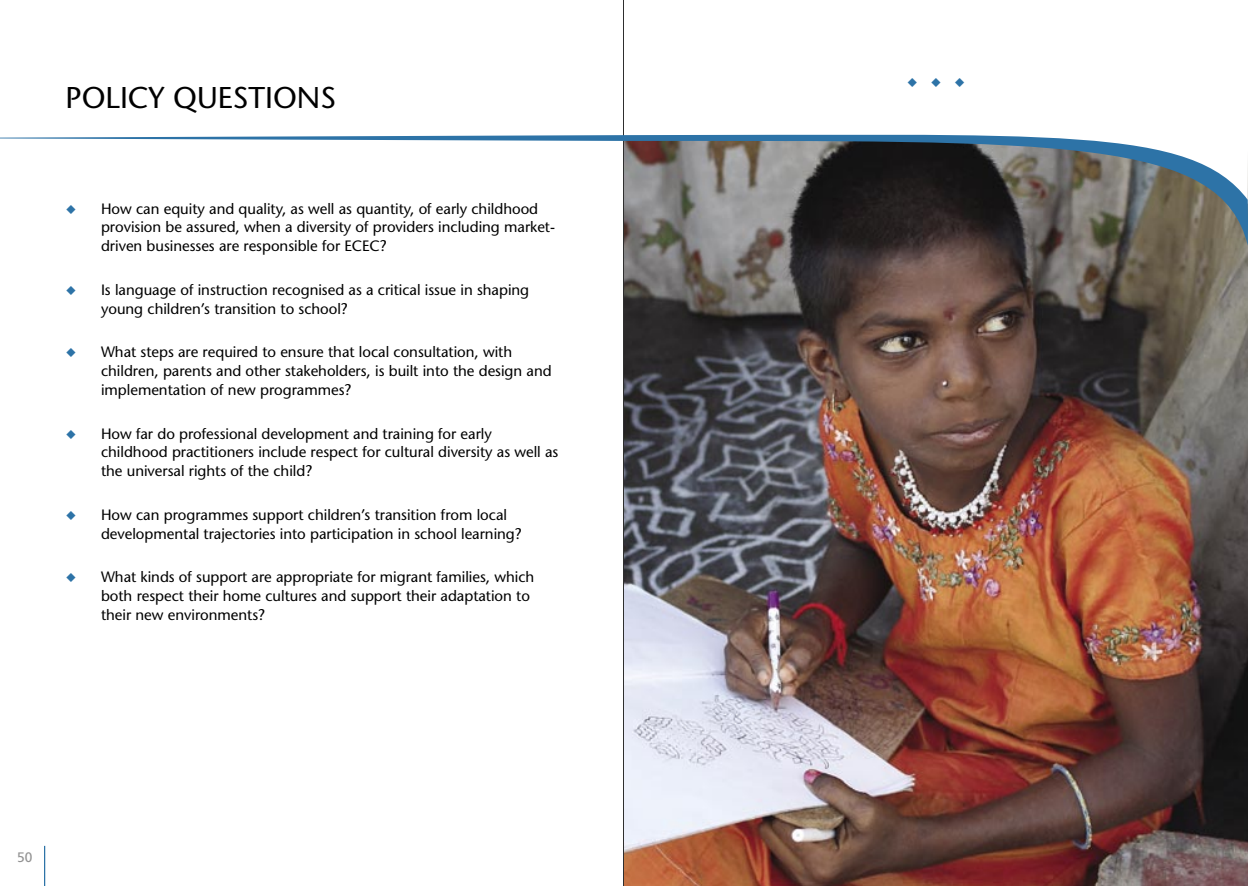
<style>
.page{position:relative;width:1248px;height:886px;background:#fff}
.page>*{position:absolute;margin:0;border:0;box-sizing:border-box;transform-origin:0 0}
.t1{font:30px "Stone Sans";color:#000}
.t2{font:15px/18.8px "Stone Sans";color:#000}
.t3{font:13.75px "Frutiger";color:#939393}
</style>
<div class="page">
<hr style="left:623px;top:0;width:1px;height:886px;background:#000">
<hr style="left:44px;top:846px;width:1px;height:40px;background:#2d73a7">
<img style="left:624px;top:246px;width:623px;height:640px">
<svg style="left:0;top:125px;width:1247px;height:121px"></svg>
<svg style="left:67px;top:204px;width:9px;height:10px"></svg>
<h1 class="t1" style="left:66px;top:80px;width:272px">POLICY QUESTIONS</h1>
<p class="t2" style="left:101px;top:199px;width:455px">How can equity and quality, as well as quantity, of early childhood provision be assured, when a diversity of providers including market&shy;driven businesses are responsible for ECEC?</p>
<p class="t2" style="left:101px;top:280px;width:429px">Is language of instruction recognised as a critical issue in shaping young children’s transition to school?</p>
<p class="t2" style="left:101px;top:343px;width:452px">What steps are required to ensure that local consultation, with children, parents and other stakeholders, is built into the design and implementation of new programmes?</p>
<p class="t2" style="left:101px;top:424px;width:459px">How far do professional development and training for early childhood practitioners include respect for cultural diversity as well as the universal rights of the child?</p>
<p class="t2" style="left:101px;top:505px;width:422px">How can programmes support children’s transition from local developmental trajectories into participation in school learning?</p>
<p class="t2" style="left:101px;top:568px;width:435px">What kinds of support are appropriate for migrant families, which both respect their home cultures and support their adaptation to their new environments?</p>
<p class="t3" style="left:17px;top:849px;width:17px">50</p>
</div>
